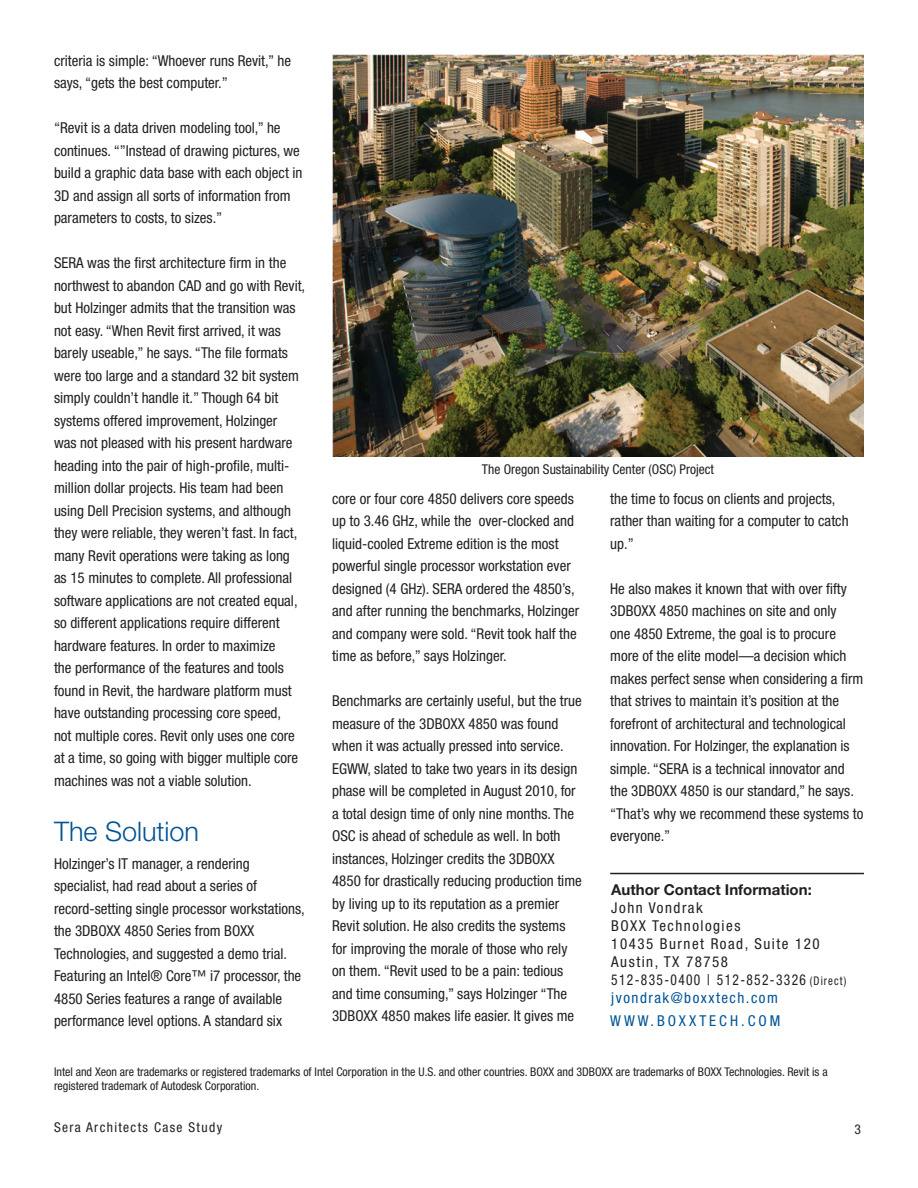
<style>
.page{position:relative;width:918px;height:1188px;background:#fff}
.page>*{position:absolute;margin:0;border:0;box-sizing:border-box;transform-origin:0 0}
.t1{font:300 27px "Helvetica Neue";color:#005495}
.t2{font:condensed 15px/22.5px "Helvetica Neue";color:#231f20}
.t3{font:condensed 15px/18px "Helvetica Neue";letter-spacing:.1em;color:#231f20}
.t4{font:700 15px "Helvetica Neue";color:#231f20}
.t5{font:condensed 15px "Helvetica Neue";letter-spacing:.2em;color:#005495}
.t6{font:condensed 13.5px "Helvetica Neue";color:#231f20}
.t7{font:condensed 13.5px "Helvetica Neue";letter-spacing:.1em;color:#231f20}
.t8{font:condensed 12px/14.4px "Helvetica Neue";color:#231f20}
.s1{font-size:12px}
.s2{color:#005495}
</style>
<div class="page">
<hr style="left:610px;top:873px;width:254px;height:1px;background:#231f20">
<img style="left:332px;top:54px;width:532px;height:403px">
<p class="t2" style="left:54px;top:49px;width:239px">criteria is simple: “Whoever runs Revit,” he says, “gets the best computer.”</p>
<p class="t2" style="left:54px;top:117px;width:250px">“Revit is a data driven modeling tool,” he continues. “”Instead of drawing pictures, we build a graphic data base with each object in 3D and assign all sorts of information from parameters to costs, to sizes.”</p>
<p class="t2" style="left:54px;top:252px;width:253px">SERA was the first architecture firm in the northwest to abandon CAD and go with Revit, but Holzinger admits that the transition was not easy. “When Revit first arrived, it was barely useable,” he says. “The file formats were too large and a standard 32 bit system simply couldn’t handle it.” Though 64 bit systems offered improvement, Holzinger<br>was not pleased with his present hardware heading into the pair of high-profile, multi&shy;million dollar projects. His team had been using Dell Precision systems, and although they were reliable, they weren’t fast. In fact, many Revit operations were taking as long as 15 minutes to complete. All professional software applications are not created equal, so different applications require different hardware features. In order to maximize<br>the performance of the features and tools found in Revit, the hardware platform must have outstanding processing core speed,<br>not multiple cores. Revit only uses one core at a time, so going with bigger multiple core machines was not a viable solution.</p>
<h1 class="t1" style="left:54px;top:815px;width:147px">The Solution</h1>
<p class="t2" style="left:54px;top:852px;width:252px">Holzinger’s IT manager, a rendering specialist, had read about a series of record-setting single processor workstations, the 3DBOXX 4850 Series from BOXX Technologies, and suggested a demo trial.<br>Featuring an Intel® Core™ i7 processor, the 4850 Series features a range of available performance level options. A standard six</p>
<p class="t8" style="left:54px;top:1065px;width:775px">Intel and Xeon are trademarks or registered trademarks of Intel Corporation in the U.S. and other countries. BOXX and 3DBOXX are trademarks of BOXX Technologies. Revit is a registered trademark of Autodesk Corporation.</p>
<p class="t6" style="left:482px;top:462px;width:234px">The Oregon Sustainability Center (OSC) Project</p>
<p class="t2" style="left:332px;top:487px;width:249px">core or four core 4850 delivers core speeds up to 3.46 GHz, while the over-clocked and liquid-cooled Extreme edition is the most powerful single processor workstation ever designed (4 GHz). SERA ordered the 4850’s, and after running the benchmarks, Holzinger and company were sold. “Revit took half the time as before,” says Holzinger.</p>
<p class="t2" style="left:332px;top:690px;width:251px">Benchmarks are certainly useful, but the true measure of the 3DBOXX 4850 was found when it was actually pressed into service.<br>EGWW, slated to take two years in its design phase will be completed in August 2010, for a total design time of only nine months. The OSC is ahead of schedule as well. In both instances, Holzinger credits the 3DBOXX 4850 for drastically reducing production time by living up to its reputation as a premier Revit solution. He also credits the systems for improving the morale of those who rely on them. “Revit used to be a pain: tedious and time consuming,” says Holzinger “The 3DBOXX 4850 makes life easier. It gives me</p>
<p class="t2" style="left:610px;top:487px;width:240px">the time to focus on clients and projects, rather than waiting for a computer to catch up.”</p>
<p class="t2" style="left:610px;top:577px;width:255px">He also makes it known that with over fifty 3DBOXX 4850 machines on site and only<br>one 4850 Extreme, the goal is to procure more of the elite model—a decision which makes perfect sense when considering a firm that strives to maintain it’s position at the forefront of architectural and technological innovation. For Holzinger, the explanation is simple. “SERA is a technical innovator and the 3DBOXX 4850 is our standard,” he says. “That’s why we recommend these systems to everyone.”</p>
<p class="t4" style="left:611px;top:881px;width:202px">Author Contact Information:</p>
<p class="t3" style="left:611px;top:899px;width:236px">John Vondrak<br>BOXX Technologies<br>10435 Burnet Road, Suite 120<br>Austin, TX 78758<br>512-835-0400 | 512-852-3326 <span class="s1">(Direct) </span><span class="s2">jvondrak@boxxtech.com</span></p>
<p class="t5" style="left:610px;top:1012px;width:172px">WWW.BOXXTECH.COM</p>
<p class="t7" style="left:54px;top:1120px;width:170px">Sera Architects Case Study</p>
<p class="t6" style="left:855px;top:1122px;width:8px">3</p>
</div>
